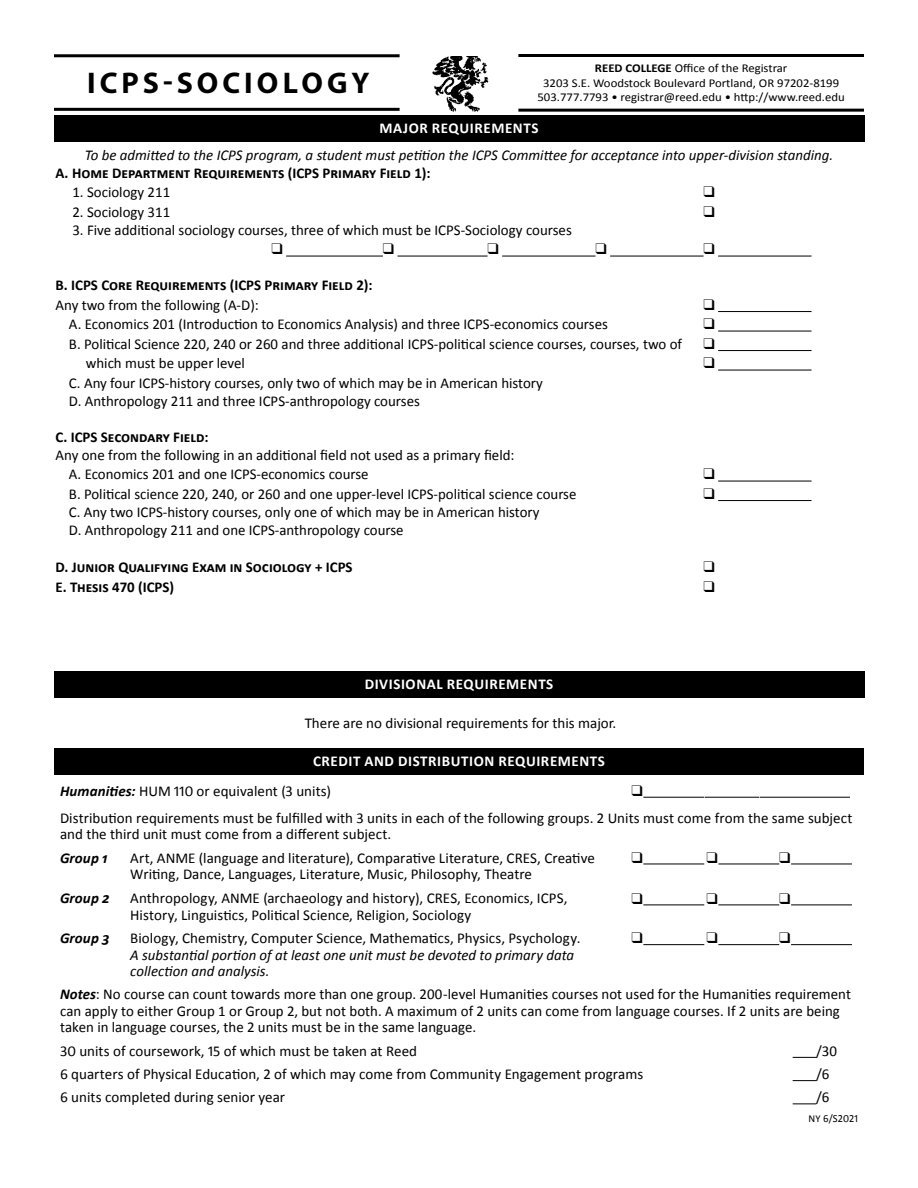
<style>
.page{position:relative;width:918px;height:1188px;background:#fff}
.page>*{position:absolute;margin:0;border:0;box-sizing:border-box;transform-origin:0 0}
.t1{font:700 30px "Myriad Pro";letter-spacing:.13em;color:#000}
.t2{font:15px/16.5px "Calibri";color:#000}
.t3{font:italic 15px/16.5px "Calibri";color:#000}
.t4{font:700 15px "Calibri";color:#000}
.t5{font:700 15px/29.5px "Calibri";letter-spacing:.04em;color:#fff}
.t6{font:italic 700 15px "Calibri";letter-spacing:.005em;color:#000}
.t7{font:12px/14.4px "Calibri";color:#000;text-align:center;scale:1.06 1}
.t8{font:10.95px "Calibri";letter-spacing:.01em;color:#000;scale:.96 1}
.s1{font-weight:700}
.s2{font-style:italic;color:#000}
.s3{font-weight:400;color:#000}
.s4{font-weight:700;font-style:italic}
.s5{font-size:10.5px}
</style>
<div class="page">
<hr style="left:54px;top:108px;width:346px;height:3px;background:#000">
<hr style="left:54px;top:54px;width:346px;height:3px;background:#000">
<hr style="left:518px;top:109px;width:346px;height:3px;background:#000">
<hr style="left:518px;top:54px;width:346px;height:3px;background:#000">
<div style="left:54px;top:115px;width:810px;height:27px;background:#000"></div>
<hr style="left:286px;top:256px;width:97px;height:1px;background:#000">
<hr style="left:398px;top:256px;width:90px;height:1px;background:#000">
<hr style="left:502px;top:256px;width:94px;height:1px;background:#000">
<hr style="left:610px;top:256px;width:94px;height:1px;background:#000">
<hr style="left:718px;top:256px;width:94px;height:1px;background:#000">
<hr style="left:718px;top:311px;width:94px;height:1px;background:#000">
<hr style="left:718px;top:331px;width:94px;height:1px;background:#000">
<hr style="left:718px;top:350px;width:94px;height:1px;background:#000">
<hr style="left:718px;top:370px;width:94px;height:1px;background:#000">
<hr style="left:718px;top:481px;width:94px;height:1px;background:#000">
<hr style="left:718px;top:500px;width:94px;height:1px;background:#000">
<img style="left:432px;top:56px;width:57px;height:56px">
<div style="left:54px;top:671px;width:810px;height:27px;background:#000"></div>
<div style="left:54px;top:748px;width:810px;height:27px;background:#000"></div>
<hr style="left:643px;top:797px;width:61px;height:1px;background:#000">
<hr style="left:705px;top:797px;width:54px;height:1px;background:#000">
<hr style="left:760px;top:797px;width:90px;height:1px;background:#000">
<hr style="left:643px;top:864px;width:61px;height:1px;background:#000">
<hr style="left:718px;top:864px;width:61px;height:1px;background:#000">
<hr style="left:791px;top:864px;width:61px;height:1px;background:#000">
<hr style="left:643px;top:905px;width:61px;height:1px;background:#000">
<hr style="left:718px;top:905px;width:61px;height:1px;background:#000">
<hr style="left:791px;top:905px;width:61px;height:1px;background:#000">
<hr style="left:643px;top:944px;width:61px;height:1px;background:#000">
<hr style="left:718px;top:944px;width:61px;height:1px;background:#000">
<hr style="left:791px;top:944px;width:61px;height:1px;background:#000">
<svg style="left:793px;top:1057px;width:23px;height:1px"></svg>
<svg style="left:793px;top:1080px;width:23px;height:1px"></svg>
<svg style="left:793px;top:1103px;width:23px;height:1px"></svg>
<h1 class="t1" style="left:87px;top:63px;width:284px">ICPS-SOCIOLOGY</h1>
<p class="t7" style="left:538px;top:61px;width:291px"><span class="s1">REED COLLEGE</span> Office of the Registrar<br>3203 S.E. Woodstock Boulevard Portland, OR 97202-8199<br>503.777.7793 • registrar@reed.edu • http://www.reed.edu</p>
<p class="t5" style="left:380px;top:114px;width:160px">MAJOR REQUIREMENTS</p>
<p class="t3" style="left:85px;top:146px;width:750px">To be admitted to the ICPS program, a student must petition the ICPS Committee for acceptance into upper-division standing.</p>
<p class="t4" style="left:56px;top:163px;width:377px">A. Home Department Requirements (ICPS Primary Field 1):</p>
<p class="t2" style="left:72px;top:184px;width:99px">1. Sociology 211</p>
<p class="t2" style="left:72px;top:204px;width:99px">2. Sociology 311</p>
<p class="t2" style="left:72px;top:222px;width:501px">3. Five additional sociology courses, three of which must be ICPS-Sociology courses</p>
<p class="t4" style="left:56px;top:276px;width:319px">B. ICPS Core Requirements (ICPS Primary Field 2):</p>
<p class="t2" style="left:56px;top:297px;width:205px">Any two from the following (A-D):</p>
<p class="t2" style="left:69px;top:316px;width:540px">A. Economics 201 (Introduction to Economics Analysis) and three ICPS-economics courses</p>
<p class="t2" style="left:69px;top:336px;width:615px">B. Political Science 220, 240 or 260 and three additional ICPS-political science courses, courses, two of</p>
<p class="t2" style="left:86px;top:355px;width:161px">which must be upper level</p>
<p class="t2" style="left:69px;top:374px;width:476px;line-height:18px">C. Any four ICPS-history courses, only two of which may be in American history<br>D. Anthropology 211 and three ICPS-anthropology courses</p>
<p class="t4" style="left:56px;top:427px;width:155px">C. ICPS Secondary Field:</p>
<p class="t2" style="left:69px;top:445px;width:447px;line-height:19.5px;text-indent:-13px">Any one from the following in an additional field not used as a primary field:<br>A. Economics 201 and one ICPS-economics course</p>
<p class="t2" style="left:69px;top:486px;width:509px">B. Political science 220, 240, or 260 and one upper-level ICPS-political science course</p>
<p class="t2" style="left:69px;top:503px;width:472px;line-height:18px">C. Any two ICPS-history courses, only one of which may be in American history<br>D. Anthropology 211 and one ICPS-anthropology course</p>
<p class="t4" style="left:56px;top:558px;width:299px">D. Junior Qualifying Exam in Sociology + ICPS</p>
<p class="t4" style="left:56px;top:577px;width:120px">E. Thesis 470 (ICPS)</p>
<p class="t5" style="left:365px;top:669px;width:190px">DIVISIONAL REQUIREMENTS</p>
<p class="t2" style="left:305px;top:715px;width:313px">There are no divisional requirements for this major.</p>
<p class="t5" style="left:60px;top:746px;width:547px;text-indent:253px">CREDIT AND DISTRIBUTION REQUIREMENTS<br><span class="s2">Humanities:</span> <span class="s3">HUM 110 or equivalent (3 units)</span></p>
<p class="t2" style="left:60px;top:810px;width:794px">Distribution requirements must be fulfilled with 3 units in each of the following groups. 2 Units must come from the same subject and the third unit must come from a different subject.</p>
<p class="t6" style="left:60px;top:848px;width:49px">Group 1</p>
<p class="t2" style="left:130px;top:849px;width:466px">Art, ANME (language and literature), Comparative Literature, CRES, Creative<br>Writing, Dance, Languages, Literature, Music, Philosophy, Theatre</p>
<p class="t6" style="left:60px;top:889px;width:51px">Group 2</p>
<p class="t2" style="left:130px;top:890px;width:439px">Anthropology, ANME (archaeology and history), CRES, Economics, ICPS,<br>History, Linguistics, Political Science, Religion, Sociology</p>
<p class="t6" style="left:60px;top:929px;width:51px">Group 3</p>
<p class="t2" style="left:130px;top:930px;width:452px">Biology, Chemistry, Computer Science, Mathematics, Physics, Psychology.</p>
<p class="t3" style="left:130px;top:946px;width:445px">A substantial portion of at least one unit must be devoted to primary data collection and analysis.</p>
<p class="t2" style="left:60px;top:986px;width:793px"><span class="s4">Notes</span>: No course can count towards more than one group. 200-level Humanities courses not used for the Humanities requirement can apply to either Group 1 or Group 2, but not both. A maximum of 2 units can come from language courses. If 2 units are being taken in language courses, the 2 units must be in the same language.</p>
<p class="t2" style="left:60px;top:1042px;width:359px">30 units of coursework, 15 of which must be taken at Reed</p>
<p class="t2" style="left:816px;top:1042px;width:22px">/30</p>
<p class="t2" style="left:60px;top:1066px;width:585px">6 quarters of Physical Education, 2 of which may come from Community Engagement programs</p>
<p class="t2" style="left:816px;top:1066px;width:15px">/6</p>
<p class="t2" style="left:60px;top:1089px;width:227px">6 units completed during senior year</p>
<p class="t2" style="left:816px;top:1089px;width:15px">/6</p>
<p class="t8" style="left:809px;top:1111px;width:53px"><span class="s5">NY</span> 6/S2021</p>
</div>
